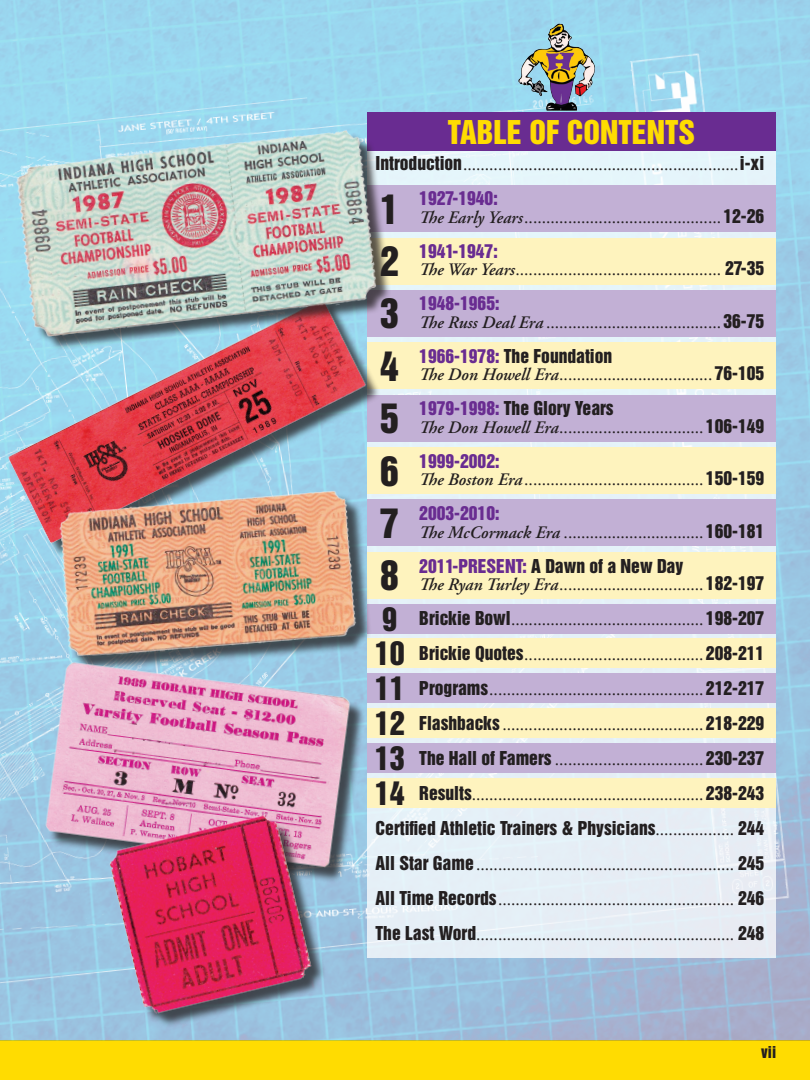
<style>
.page{position:relative;width:810px;height:1080px;background:#fff}
.page>*{position:absolute;margin:0;border:0;box-sizing:border-box;transform-origin:0 0}
.t1{font:37.5px/52.4px "Helvetica Inserat LT Std";color:#231f20;text-align:justify}
.t2{font:30px "Helvetica Inserat LT Std";color:#ffdc01}
.t3{font:30px/34.9px "Helvetica Inserat LT Std";color:#231f20}
.t4{font:17.5px/35px "Adobe Garamond Pro";color:#231f20}
.t5{font:15px "Helvetica Inserat LT Std";color:#231f20}
.s1{font-family:"Helvetica Inserat LT Std"}
.s2{font-family:"Helvetica Inserat LT Std";color:#692c91}
.s3{font-weight:600;font-style:italic}
.s4{font-family:"Helvetica Inserat"}
</style>
<div class="page">
<div style="left:0;top:1041px;width:810px;height:39px;background:#ffdc01"></div>
<img style="left:0;top:0;width:810px;height:1041px">
<img style="left:0;top:47px;width:801px;height:953px">
<div style="left:367px;top:112px;width:409px;height:847px;background:#e5f0f7"></div>
<div style="left:367px;top:185px;width:409px;height:47px;background:#c2b0d5"></div>
<div style="left:367px;top:290px;width:409px;height:47px;background:#c2b0d5"></div>
<div style="left:367px;top:395px;width:409px;height:47px;background:#c2b0d5"></div>
<div style="left:367px;top:500px;width:409px;height:46px;background:#c2b0d5"></div>
<div style="left:367px;top:604px;width:409px;height:30px;background:#c2b0d5"></div>
<div style="left:367px;top:673px;width:409px;height:30px;background:#c2b0d5"></div>
<div style="left:367px;top:743px;width:409px;height:30px;background:#c2b0d5"></div>
<div style="left:367px;top:238px;width:409px;height:47px;background:#fef3be"></div>
<div style="left:367px;top:342px;width:409px;height:47px;background:#fef3be"></div>
<div style="left:367px;top:447px;width:409px;height:47px;background:#fef3be"></div>
<div style="left:367px;top:552px;width:409px;height:47px;background:#fef3be"></div>
<div style="left:367px;top:639px;width:409px;height:29px;background:#fef3be"></div>
<div style="left:367px;top:708px;width:409px;height:30px;background:#fef3be"></div>
<div style="left:367px;top:778px;width:409px;height:30px;background:#fef3be"></div>
<div style="left:367px;top:112px;width:409px;height:39px;background:#692c91"></div>
<img style="left:517px;top:22px;width:79px;height:89px">
<img style="left:0;top:290px;width:376px;height:263px">
<img style="left:48px;top:485px;width:319px;height:181px">
<div style="left:48px;top:665px;width:317px;height:218px;background:#231f20;opacity:.75"></div>
<img style="left:38px;top:653px;width:320px;height:224px">
<img style="left:97px;top:798px;width:232px;height:232px">
<div style="left:17px;top:133px;width:374px;height:219px;background:#231f20;opacity:.75"></div>
<img style="left:11px;top:123px;width:374px;height:219px">
<p class="t2" style="left:448px;top:114px;width:249px">TABLE OF CONTENTS</p>
<p class="t4" style="left:419px;top:148px;width:346px;text-indent:-44px"><span class="s1">Introduction</span>...............................................................<span class="s1">i-xi<br></span><span class="s2">1927-1940:</span></p>
<p class="t4" style="left:419px;top:200px;width:346px"><span class="s3">The Early Years</span>............................................. <span class="s1">12-26<br></span><span class="s2">1941-1947:</span></p>
<p class="t4" style="left:419px;top:253px;width:346px"><span class="s3">The War Years</span>............................................... <span class="s1">27-35<br></span><span class="s2">1948-1965:</span></p>
<p class="t4" style="left:419px;top:305px;width:346px"><span class="s3">The Russ Deal Era</span> ........................................ <span class="s1">36-75<br></span><span class="s2">1966-1978:</span> <span class="s1">The Foundation</span></p>
<p class="t4" style="left:419px;top:358px;width:346px"><span class="s3">The Don Howell Era</span>................................... <span class="s1">76-105<br></span><span class="s2">1979-1998:</span> <span class="s1">The Glory Years</span></p>
<p class="t4" style="left:419px;top:410px;width:346px"><span class="s3">The Don Howell Era</span>................................. <span class="s4">106-149<br></span><span class="s2">1999-2002:</span></p>
<p class="t4" style="left:419px;top:463px;width:346px"><span class="s3">The Boston Era</span>......................................... <span class="s1">150-159<br></span><span class="s2">2003-2010:</span></p>
<p class="t4" style="left:419px;top:515px;width:346px"><span class="s3">The McCormack Era</span> ................................ <span class="s1">160-181<br></span><span class="s2">2011-PRESENT:</span> <span class="s1">A Dawn of a New Day</span></p>
<p class="t4" style="left:376px;top:568px;width:390px;text-align:right"><span class="s3">The Ryan Turley Era</span>................................. <span class="s1">182-197<br>Brickie Bowl</span>............................................ <span class="s1">198-207<br>Brickie Quotes</span>......................................... <span class="s1">208-211<br>Programs</span>................................................. <span class="s1">212-217<br>Flashbacks</span> .............................................. <span class="s1">218-229<br>The Hall of Famers</span> .................................. <span class="s1">230-237<br>Results</span>..................................................... <span class="s1">238-243<br>Certified Athletic Trainers &amp; Physicians</span>.................. <span class="s1">244<br>All Star Game</span> ........................................................... <span class="s1">245<br>All Time Records</span>...................................................... <span class="s1">246<br>The Last Word</span>........................................................... <span class="s1">248</span></p>
<p class="t1" style="left:380px;top:184px;width:20px">1<br>2<br>3<br>4<br>5<br>6<br>7<br>8</p>
<p class="t3" style="left:375px;top:602px;width:31px">9<br>10<br>11<br>12<br>13<br>14</p>
<p class="t5" style="left:761px;top:1043px;width:16px">vii</p>
</div>
